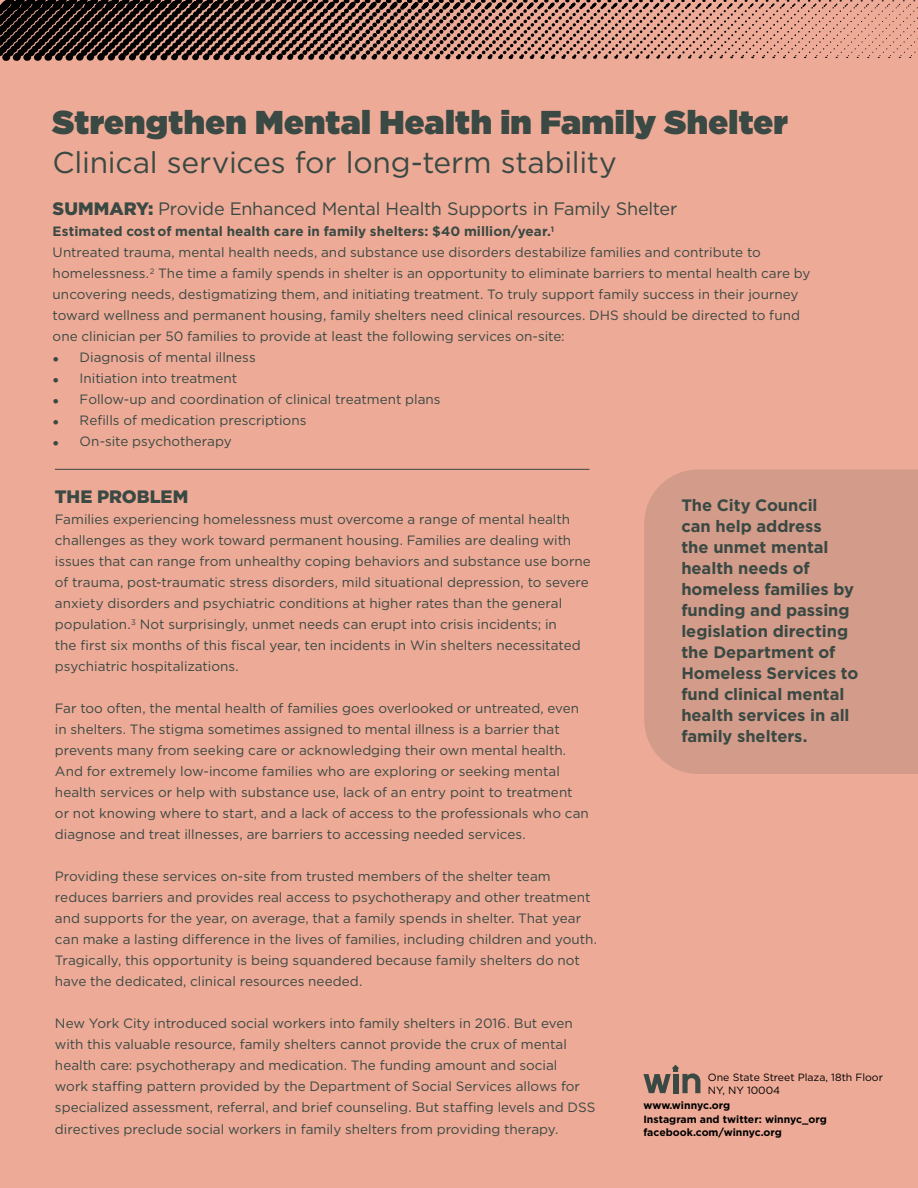
<style>
.page{position:relative;width:918px;height:1188px;background:#edaa97}
.page>*{position:absolute;margin:0;border:0;box-sizing:border-box;transform-origin:0 0}
.t1{font:900 33px "Gotham";letter-spacing:.01em;color:#3a4943}
.t2{font:30px "Gotham";letter-spacing:-.01em;color:#3a4943}
.t3{font:18px "Gotham";letter-spacing:-.01em;color:#3a4943}
.t4{font:900 18px "Gotham";letter-spacing:-.005em;color:#3a4943}
.t5{font:700 16.5px/21px "Gotham";letter-spacing:-.005em;color:#3a4943}
.t6{font:13.5px/21px "Gotham";color:#3a4943}
.t7{font:700 10.5px/13.5px "Gotham";color:#000}
.t8{font:10.5px/13.5px "Gotham";color:#000}
.s1{font-weight:900}
.s2{font-weight:700}
</style>
<div class="page">
<svg style="left:643px;top:1065px;width:57px;height:28px"></svg>
<hr style="left:55px;top:469px;width:534px;height:1px;background:#3a4943">
<div style="left:644px;top:470px;width:274px;height:304px;background:#d29b8a"></div>
<svg style="left:0;top:0;width:918px;height:61px"></svg>
<h1 class="t1" style="left:53px;top:98px;width:737px">Strengthen Mental Health in Family Shelter</h1>
<h2 class="t2" style="left:53px;top:143px;width:566px">Clinical services for long-term stability</h2>
<h3 class="t3" style="left:53px;top:198px;width:626px"><span class="s1">SUMMARY:</span> Provide Enhanced Mental Health Supports in Family Shelter</h3>
<p class="t6" style="left:53px;top:221px;width:759px"><span class="s2">Estimated costof mental health care in family shelters: $40 million/year.</span><sup>1<br></sup>Untreated trauma, mental health needs, and substance use disorders destabilize families and contribute to homelessness.<sup>2</sup> The time a family spends in shelter is an opportunity to eliminate barriers to mental health care by uncovering needs, destigmatizing them, and initiating treatment. To truly support family success in their journey toward wellness and permanent housing, family shelters need clinical resources. DHS should be directed to fund one clinician per 50 families to provide at least the following services on-site:</p>
<p class="t6" style="left:53px;top:347px;width:205px"><span class="s1">•</span> Diagnosis of mental illness</p>
<p class="t6" style="left:53px;top:368px;width:186px"><span class="s1">•</span> Initiation into treatment</p>
<p class="t6" style="left:53px;top:389px;width:390px"><span class="s1">•</span> Follow-up and coordination of clinical treatment plans</p>
<p class="t6" style="left:53px;top:410px;width:255px"><span class="s1">•</span> Refills of medication prescriptions</p>
<p class="t6" style="left:53px;top:431px;width:181px"><span class="s1">•</span> On-site psychotherapy</p>
<h3 class="t4" style="left:55px;top:485px;width:135px">THE PROBLEM</h3>
<p class="t6" style="left:55px;top:509px;width:537px">Families experiencing homelessness must overcome a range of mental health challenges as they work toward permanent housing. Families are dealing with issues that can range from unhealthy coping behaviors and substance use borne of trauma, post-traumatic stress disorders, mild situational depression, to severe anxiety disorders and psychiatric conditions at higher rates than the general population.<sup>3</sup> Not surprisingly, unmet needs can erupt into crisis incidents; in<br>the first six months of this fiscal year, ten incidents in Win shelters necessitated psychiatric hospitalizations.</p>
<p class="t6" style="left:55px;top:698px;width:535px">Far too often, the mental health of families goes overlooked or untreated, even in shelters. The stigma sometimes assigned to mental illness is a barrier that prevents many from seeking care or acknowledging their own mental health.<br>And for extremely low-income families who are exploring or seeking mental health services or help with substance use, lack of an entry point to treatment or not knowing where to start, and a lack of access to the professionals who can diagnose and treat illnesses, are barriers to accessing needed services.</p>
<p class="t6" style="left:55px;top:866px;width:544px">Providing these services on-site from trusted members of the shelter team reduces barriers and provides real access to psychotherapy and other treatment and supports for the year, on average, that a family spends in shelter. That year can make a lasting difference in the lives of families, including children and youth.<br>Tragically, this opportunity is being squandered because family shelters do not have the dedicated, clinical resources needed.</p>
<p class="t6" style="left:55px;top:1013px;width:542px">New York City introduced social workers into family shelters in 2016. But even with this valuable resource, family shelters cannot provide the crux of mental health care: psychotherapy and medication. The funding amount and social<br>work staffing pattern provided by the Department of Social Services allows for specialized assessment, referral, and brief counseling. But staffing levels and DSS directives preclude social workers in family shelters from providing therapy.</p>
<p class="t5" style="left:681px;top:495px;width:179px">The City Council<br>can help address<br>the unmet mental health needs of homeless families by funding and passing legislation directing the Department of<br>Homeless Services to fund clinical mental health services in all family shelters.</p>
<p class="t8" style="left:708px;top:1070px;width:177px">One State Street Plaza, 18th Floor<br>NY, NY 10004</p>
<p class="t7" style="left:643px;top:1098px;width:185px">www.winnyc.org<br>Instagram and twitter: winnyc_org facebook.com/winnyc.org</p>
</div>
